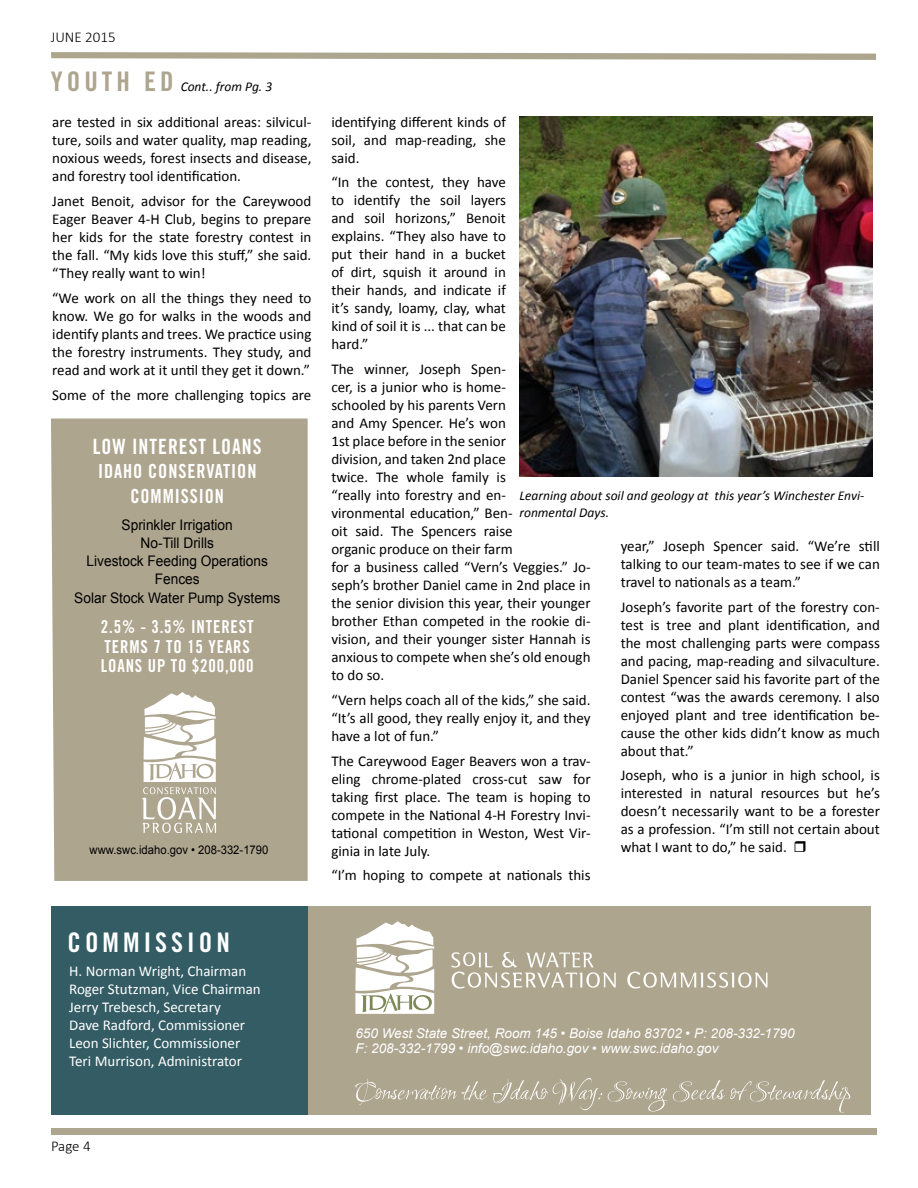
<style>
.page{position:relative;width:918px;height:1188px;background:#fff}
.page>*{position:absolute;margin:0;border:0;box-sizing:border-box;transform-origin:0 0}
.t1{font:27px "Trade Gothic LT Std Bd Cn 20";letter-spacing:.15em;color:#fff}
.t2{font:21.15px "Trade Gothic LT Std Bd Cn 20";letter-spacing:.05em;color:#fff;scale:.94 1}
.t3{font:19.5px/24.3px "Trade Gothic LT Std Bd Cn 20";letter-spacing:.05em;color:#fff;text-align:center;scale:.94 1}
.t4{font:17.85px/19.5px "Trade Gothic LT Std Bd Cn 20";letter-spacing:.05em;color:#fff;scale:.94 1}
.t5{font:15px/18px "Calibri";color:#000;text-align:justify}
.t6{font:15px/18px "Calibri";color:#fff}
.t7{font:300 15px "Calibri";color:#000}
.t8{font:14.55px/17.9px "Arial";color:#000;text-align:center;scale:.94 1}
.t9{font:italic 13.5px/15px "Arial";color:#fff}
.t10{font:italic 13.5px/16.5px "Calibri";color:#000}
.t11{font:12px "Arial";color:#000;scale:.94 1}
.s1{font-family:"Trade Gothic LT Std Bd Cn 20";font-style:normal;font-size:27px;color:#aea58f}
</style>
<div class="page">
<div style="left:51px;top:1128px;width:825px;height:6px;background:#aea58f"></div>
<svg style="left:51px;top:52px;width:825px;height:8px;background:#bfb8a7"></svg>
<div style="left:290px;top:906px;width:581px;height:208px;background:#aea58f"></div>
<svg style="left:355px;top:921px;width:79px;height:93px"></svg>
<svg style="left:627px;top:971px;width:140px;height:18px"></svg>
<svg style="left:451px;top:952px;width:165px;height:37px"></svg>
<svg style="left:355px;top:1078px;width:496px;height:35px"></svg>
<div style="left:51px;top:906px;width:257px;height:208px;background:#335c64"></div>
<div style="left:51px;top:418px;width:257px;height:463px;background:#aea58f"></div>
<svg style="left:142px;top:692px;width:74px;height:141px"></svg>
<img style="left:519px;top:117px;width:354px;height:360px">
<p class="t7" style="left:51px;top:27px;width:66px">JUNE 2015</p>
<p class="t10" style="left:51px;top:78px;width:223px"><span class="s1">YOUTH ED</span> Cont.. from Pg. 3</p>
<p class="t5" style="left:52px;top:113px;width:261px">are tested in six additional areas: silvicul&shy;ture, soils and water quality, map reading, noxious weeds, forest insects and disease, and forestry tool identification.</p>
<p class="t5" style="left:52px;top:192px;width:261px">Janet Benoit, advisor for the Careywood Eager Beaver 4-H Club, begins to prepare her kids for the state forestry contest in the fall. “My kids love this stuff,” she said. “They really want to win!</p>
<p class="t5" style="left:52px;top:289px;width:261px">“We work on all the things they need to know. We go for walks in the woods and identify plants and trees. We practice using the forestry instruments. They study, and read and work at it until they get it down.”</p>
<p class="t5" style="left:52px;top:386px;width:261px">Some of the more challenging topics are</p>
<h2 class="t2" style="left:93px;top:434px;width:181px">LOW INTEREST LOANS</h2>
<h3 class="t3" style="left:98px;top:459px;width:170px">IDAHO CONSERVATION<br>COMMISSION</h3>
<p class="t8" style="left:87px;top:517px;width:195px">Sprinkler Irrigation<br>No-Till Drills<br>Livestock Feeding Operations<br>Fences</p>
<p class="t8" style="left:74px;top:589px;width:221px">Solar Stock Water Pump Systems</p>
<p class="t4" style="left:101px;top:617px;width:164px">2.5% - 3.5% INTEREST<br>TERMS 7 TO 15 YEARS<br>LOANS UP TO $200,000</p>
<p class="t11" style="left:90px;top:842px;width:192px">www.swc.idaho.gov • 208-332-1790</p>
<h1 class="t1" style="left:68px;top:926px;width:164px">COMMISSION</h1>
<p class="t6" style="left:69px;top:962px;width:193px">H. Norman Wright, Chairman<br>Roger Stutzman, Vice Chairman<br>Jerry Trebesch, Secretary<br>Dave Radford, Commissioner<br>Leon Slichter, Commissioner<br>Teri Murrison, Administrator</p>
<p class="t5" style="left:331px;top:113px;width:176px">identifying different kinds of soil, and map-reading, she said.</p>
<p class="t5" style="left:331px;top:173px;width:176px">“In the contest, they have to identify the soil layers and soil horizons,” Benoit explains. “They also have to put their hand in a bucket of dirt, squish it around in their hands, and indicate if it’s sandy, loamy, clay, what kind of soil it is ... that can be hard.”</p>
<p class="t5" style="left:331px;top:360px;width:261px;text-align:left">The winner, Joseph Spen-<br>cer, is a junior who is home-<br>schooled by his parents Vern<br>and Amy Spencer. He’s won<br>1st place before in the senior<br>division, and taken 2nd place<br>twice. The whole family is<br>“really into forestry and en-<br>vironmental education,” Ben-<br>oit said. The Spencers raise<br>organic produce on their farm<br>for a business called “Vern’s Veggies.” Jo&shy;seph’s brother Daniel came in 2nd place in the senior division this year, their younger brother Ethan competed in the rookie di&shy;vision, and their younger sister Hannah is anxious to compete when she’s old enough to do so.</p>
<p class="t5" style="left:331px;top:691px;width:261px">“Vern helps coach all of the kids,” she said. “It’s all good, they really enjoy it, and they have a lot of fun.”</p>
<p class="t5" style="left:331px;top:752px;width:261px">The Careywood Eager Beavers won a trav&shy;eling chrome-plated cross-cut saw for taking first place. The team is hoping to compete in the National 4-H Forestry Invi&shy;tational competition in Weston, West Vir&shy;ginia in late July.</p>
<p class="t5" style="left:331px;top:866px;width:261px">“I’m hoping to compete at nationals this</p>
<p class="t10" style="left:519px;top:487px;width:346px">Learning about soil and geology at this year’s Winchester Envi&shy;ronmental Days.</p>
<p class="t5" style="left:621px;top:537px;width:261px">year,” Joseph Spencer said. “We’re still talking to our team-mates to see if we can travel to nationals as a team.”</p>
<p class="t5" style="left:621px;top:598px;width:261px">Joseph’s favorite part of the forestry con&shy;test is tree and plant identification, and the most challenging parts were compass and pacing, map-reading and silvaculture.<br>Daniel Spencer said his favorite part of the contest “was the awards ceremony. I also enjoyed plant and tree identification be&shy;cause the other kids didn’t know as much about that.”</p>
<p class="t5" style="left:621px;top:767px;width:261px">Joseph, who is a junior in high school, is interested in natural resources but he’s doesn’t necessarily want to be a forester as a profession. “I’m still not certain about what I want to do,” he said.</p>
<p class="t9" style="left:355px;top:1026px;width:441px">650 West State Street, Room 145 • Boise Idaho 83702 • P: 208-332-1790<br>F: 208-332-1799 • info@swc.idaho.gov • www.swc.idaho.gov</p>
<p class="t7" style="left:51px;top:1137px;width:41px">Page 4</p>
</div>
